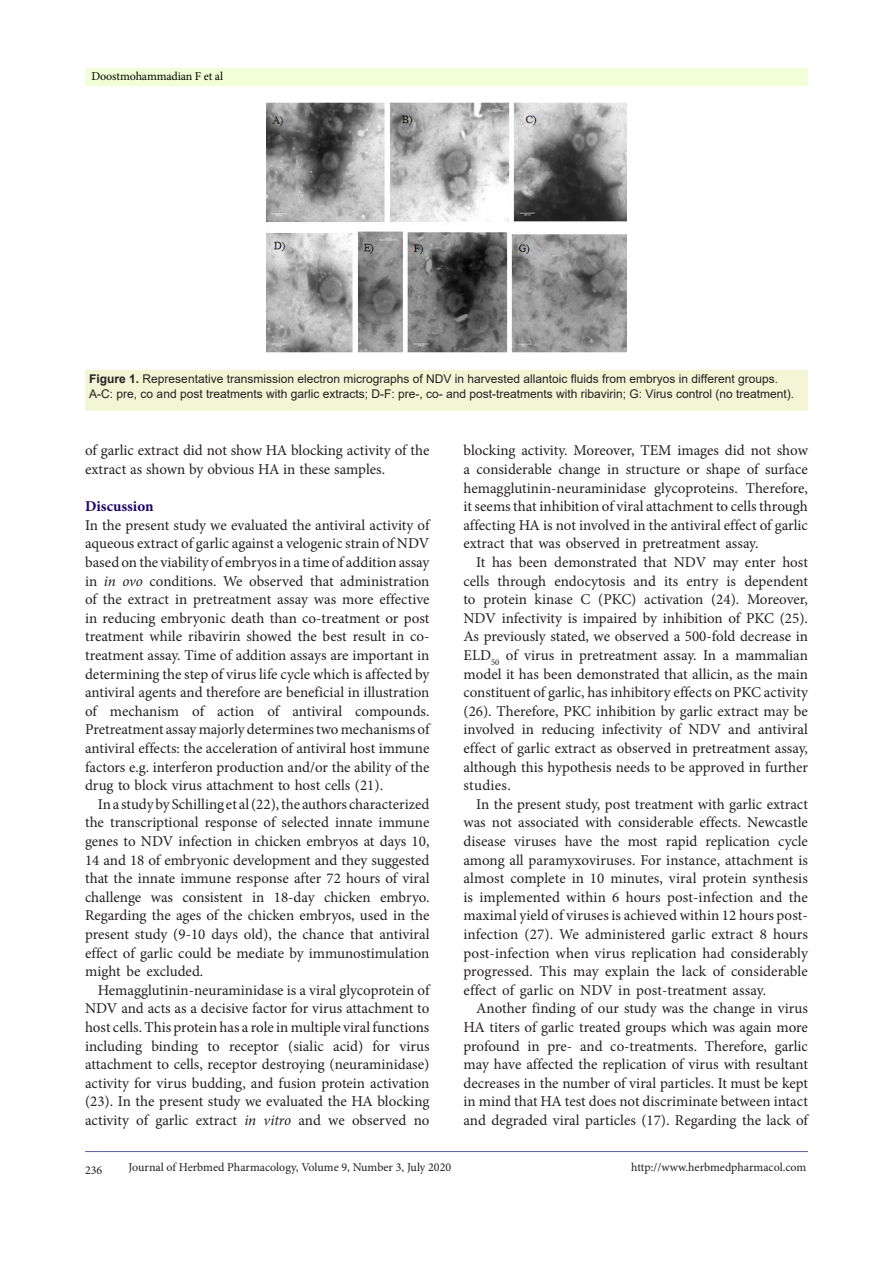
<style>
.page{position:relative;width:893px;height:1263px;background:#fff}
.page>*{position:absolute;margin:0;border:0;box-sizing:border-box;transform-origin:0 0}
.t1{font:15px/18.6px "Minion Pro";color:#231f20;text-align:justify}
.t2{font:700 15px "Minion Pro";color:#190066}
.t3{font:12px "Arial";color:#231f20}
.t4{font:12px "Minion Pro";letter-spacing:-.005em;color:#231f20}
.t5{font:12px "Minion Pro";letter-spacing:-.01em;color:#000001}
.s1{font-weight:700}
.s2{font-style:italic}
</style>
<div class="page">
<hr style="left:85px;top:1151px;width:723px;height:1px;background:#5e5ca5">
<div style="left:85px;top:68px;width:723px;height:17px;background:#f2ffd6"></div>
<img style="left:266px;top:102px;width:361px;height:251px">
<div style="left:85px;top:370px;width:723px;height:40px;background:#f2f6d5"></div>
<p class="t5" style="left:91px;top:68px;width:133px">Doostmohammadian F et al</p>
<p class="t3" style="left:89px;top:370px;width:690px"><span class="s1">Figure 1.</span> Representative transmission electron micrographs of NDV in harvested allantoic fluids from embryos in different groups.</p>
<p class="t3" style="left:89px;top:385px;width:706px">A-C: pre, co and post treatments with garlic extracts; D-F: pre-, co- and post-treatments with ribavirin; G: Virus control (no treatment).</p>
<p class="t1" style="left:85px;top:441px;width:346px">of garlic extract did not show HA blocking activity of the extract as shown by obvious HA in these samples.</p>
<p class="t2" style="left:85px;top:496px;width:70px">Discussion</p>
<p class="t1" style="left:85px;top:516px;width:346px">In the present study we evaluated the antiviral activity of aqueous extract of garlic against a velogenic strain of NDV based on the viability of embryos in a time of addition assay in <span class="s2">in ovo</span> conditions. We observed that administration of the extract in pretreatment assay was more effective in reducing embryonic death than co-treatment or post treatment while ribavirin showed the best result in co&shy;treatment assay. Time of addition assays are important in determining the step of virus life cycle which is affected by antiviral agents and therefore are beneficial in illustration of mechanism of action of antiviral compounds.<br>Pretreatment assay majorly determines two mechanisms of antiviral effects: the acceleration of antiviral host immune factors e.g. interferon production and/or the ability of the drug to block virus attachment to host cells (21).</p>
<p class="t1" style="left:85px;top:795px;width:346px;text-indent:13px">In a study by Schilling et al (22), the authors characterized the transcriptional response of selected innate immune genes to NDV infection in chicken embryos at days 10, 14 and 18 of embryonic development and they suggested that the innate immune response after 72 hours of viral challenge was consistent in 18-day chicken embryo.<br>Regarding the ages of the chicken embryos, used in the present study (9-10 days old), the chance that antiviral effect of garlic could be mediate by immunostimulation might be excluded.</p>
<p class="t1" style="left:85px;top:981px;width:346px;text-indent:13px">Hemagglutinin-neuraminidase is a viral glycoprotein of NDV and acts as a decisive factor for virus attachment to host cells. This protein has a role in multiple viral functions including binding to receptor (sialic acid) for virus attachment to cells, receptor destroying (neuraminidase) activity for virus budding, and fusion protein activation (23). In the present study we evaluated the HA blocking activity of garlic extract <span class="s2">in vitro</span> and we observed no</p>
<p class="t1" style="left:463px;top:441px;width:346px">blocking activity. Moreover, TEM images did not show a considerable change in structure or shape of surface hemagglutinin-neuraminidase glycoproteins. Therefore, it seems that inhibition of viral attachment to cells through affecting HA is not involved in the antiviral effect of garlic extract that was observed in pretreatment assay.</p>
<p class="t1" style="left:463px;top:553px;width:346px;text-indent:13px">It has been demonstrated that NDV may enter host cells through endocytosis and its entry is dependent to protein kinase C (PKC) activation (24). Moreover, NDV infectivity is impaired by inhibition of PKC (25).<br>As previously stated, we observed a 500-fold decrease in ELD<sub>50</sub> of virus in pretreatment assay. In a mammalian model it has been demonstrated that allicin, as the main constituent of garlic, has inhibitory effects on PKC activity (26). Therefore, PKC inhibition by garlic extract may be involved in reducing infectivity of NDV and antiviral effect of garlic extract as observed in pretreatment assay, although this hypothesis needs to be approved in further studies.</p>
<p class="t1" style="left:463px;top:795px;width:346px;text-indent:13px">In the present study, post treatment with garlic extract was not associated with considerable effects. Newcastle disease viruses have the most rapid replication cycle among all paramyxoviruses. For instance, attachment is almost complete in 10 minutes, viral protein synthesis is implemented within 6 hours post-infection and the maximal yield of viruses is achieved within 12 hours post&shy;infection (27). We administered garlic extract 8 hours post-infection when virus replication had considerably progressed. This may explain the lack of considerable effect of garlic on NDV in post-treatment assay.</p>
<p class="t1" style="left:463px;top:999px;width:346px;text-indent:13px">Another finding of our study was the change in virus HA titers of garlic treated groups which was again more profound in pre- and co-treatments. Therefore, garlic may have affected the replication of virus with resultant decreases in the number of viral particles. It must be kept in mind that HA test does not discriminate between intact and degraded viral particles (17). Regarding the lack of</p>
<p class="t4" style="left:85px;top:1162px;width:19px">236</p>
<p class="t4" style="left:128px;top:1159px;width:324px">Journal of Herbmed Pharmacology, Volume 9, Number 3, July 2020</p>
<p class="t4" style="left:631px;top:1159px;width:177px">http://www.herbmedpharmacol.com</p>
</div>
